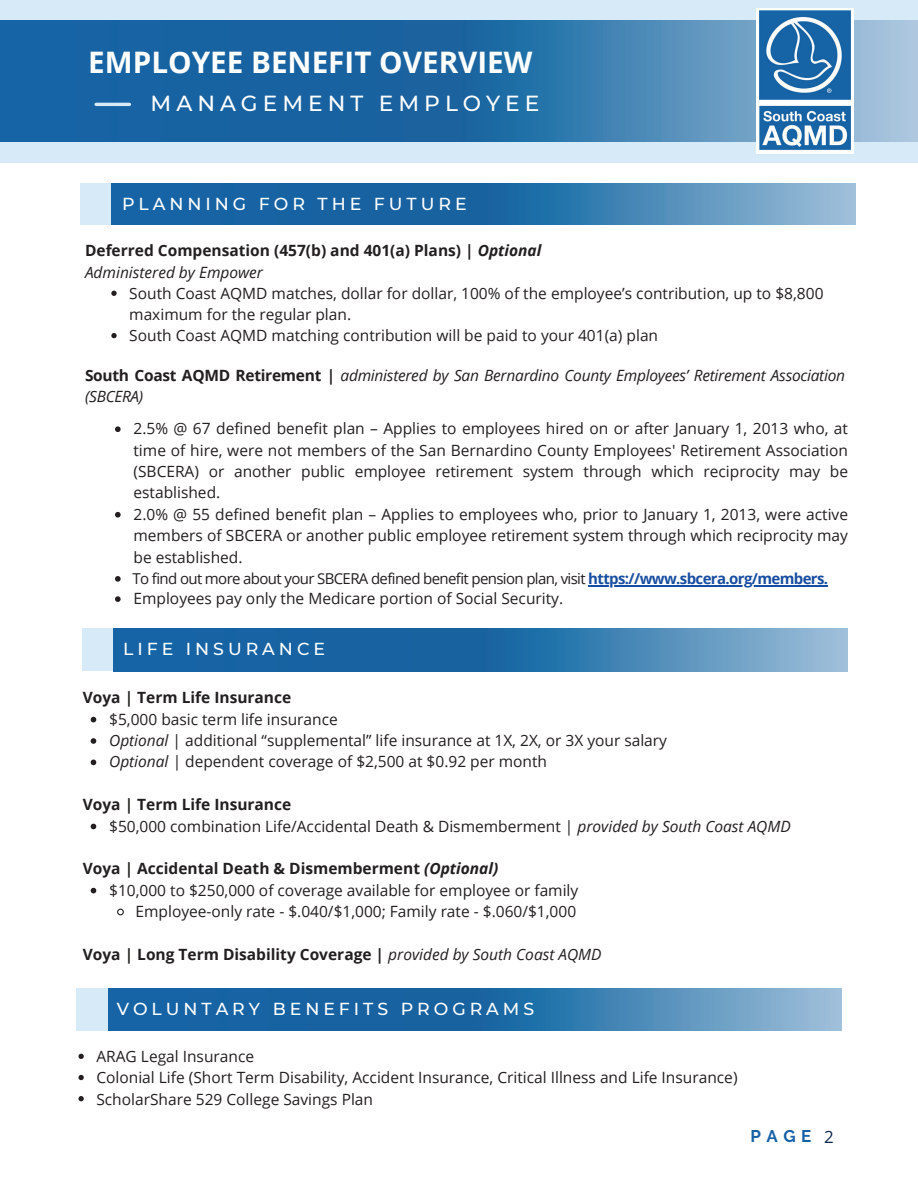
<style>
.page{position:relative;width:918px;height:1188px;background:#fff}
.page>*{position:absolute;margin:0;border:0;box-sizing:border-box;transform-origin:0 0}
.t1{font:700 29.7px "Open Sans";color:#fff}
.t2{font:500 21.75px "Montserrat";letter-spacing:.23em;color:#fff}
.t3{font:500 17.4px "Montserrat";letter-spacing:.23em;color:#fff}
.t4{font:700 16.95px "Raleway";color:#1861a7}
.t5{font:16.95px "Open Sans";color:#0d284a}
.t6{font:15.45px/21.3px "Open Sans";color:#231f20}
.t7{font:700 15.45px/21.3px "Open Sans";color:#231f20}
.t8{font:italic 15.45px/21.1px "Open Sans";letter-spacing:-.02em;color:#231f20}
.t9{font:15px "Open Sans";letter-spacing:-.04em;color:#231f20}
.s1{font-style:italic}
.s2{font-weight:400;font-style:italic}
.s3{font-weight:700;font-style:normal}
.s4{font-weight:700;color:#184ea1}
.s5{font-weight:700}
</style>
<div class="page">
<div style="left:0;top:0;width:918px;height:162px;background:#d6eaf8"></div>
<svg style="left:0;top:20px;width:918px;height:122px;background:#3175ac"></svg>
<img style="left:756px;top:8px;width:97px;height:145px">
<hr style="left:96px;top:103px;width:33px;height:3px;background:#d6eaf8">
<div style="left:83px;top:628px;width:31px;height:43px;background:#d6eaf8"></div>
<svg style="left:114px;top:628px;width:734px;height:43px;background:#3679af"></svg>
<svg style="left:91px;top:717px;width:5px;height:5px"></svg>
<svg style="left:91px;top:738px;width:5px;height:6px"></svg>
<svg style="left:91px;top:760px;width:5px;height:5px"></svg>
<svg style="left:91px;top:824px;width:5px;height:5px"></svg>
<svg style="left:91px;top:888px;width:5px;height:5px"></svg>
<svg style="left:117px;top:908px;width:7px;height:8px"></svg>
<svg style="left:78px;top:1054px;width:6px;height:5px"></svg>
<svg style="left:78px;top:1075px;width:6px;height:5px"></svg>
<svg style="left:78px;top:1096px;width:6px;height:5px"></svg>
<svg style="left:108px;top:988px;width:734px;height:43px;background:#3679af"></svg>
<div style="left:76px;top:988px;width:31px;height:43px;background:#d6eaf8"></div>
<div style="left:81px;top:184px;width:30px;height:41px;background:#d6eaf8"></div>
<svg style="left:111px;top:183px;width:745px;height:42px;background:#3679af"></svg>
<svg style="left:111px;top:291px;width:6px;height:5px"></svg>
<svg style="left:111px;top:333px;width:6px;height:5px"></svg>
<svg style="left:115px;top:426px;width:6px;height:6px"></svg>
<svg style="left:115px;top:512px;width:6px;height:6px"></svg>
<svg style="left:115px;top:576px;width:6px;height:6px"></svg>
<hr style="left:588px;top:585px;width:240px;height:1px;background:#184ea1">
<svg style="left:115px;top:596px;width:6px;height:6px"></svg>
<h1 class="t1" style="left:88px;top:41px;width:446px">EMPLOYEE BENEFIT OVERVIEW</h1>
<h2 class="t2" style="left:151px;top:90px;width:390px">MANAGEMENT EMPLOYEE</h2>
<p class="t3" style="left:122px;top:193px;width:346px">PLANNING FOR THE FUTURE</p>
<p class="t7" style="left:85px;top:240px;width:458px">Deferred Compensation (457(b) and 401(a) Plans) | <span class="s1">Optional<br></span><span class="s2">Administered by Empower</span></p>
<p class="t6" style="left:129px;top:283px;width:696px">South Coast AQMD matches, dollar for dollar, 100% of the employee’s contribution, up to $8,800 maximum for the regular plan.<br>South Coast AQMD matching contribution will be paid to your 401(a) plan</p>
<p class="t8" style="left:85px;top:364px;width:762px"><span class="s3">South Coast AQMD Retirement |</span> administered by San Bernardino County Employees’ Retirement Association (SBCERA)</p>
<p class="t6" style="left:134px;top:418px;width:716px">2.5% @ 67 defined benefit plan – Applies to employees hired on or after January 1, 2013 who, at time of hire, were not members of the San Bernardino County Employees' Retirement Association (SBCERA) or another public employee retirement system through which reciprocity may be established.<br>2.0% @ 55 defined benefit plan – Applies to employees who, prior to January 1, 2013, were active members of SBCERA or another public employee retirement system through which reciprocity may be established.</p>
<p class="t9" style="left:133px;top:568px;width:697px">To find out more about your SBCERA defined benefit pension plan, visit <span class="s4">https://www.sbcera.org/members.</span></p>
<p class="t6" style="left:134px;top:588px;width:431px">Employees pay only the Medicare portion of Social Security.</p>
<p class="t3" style="left:123px;top:638px;width:203px">LIFE INSURANCE</p>
<p class="t7" style="left:83px;top:687px;width:210px">Voya | Term Life Insurance</p>
<p class="t6" style="left:109px;top:708px;width:559px">$5,000 basic term life insurance<br><span class="s1">Optional</span> | additional “supplemental” life insurance at 1X, 2X, or 3X your salary<br><span class="s1">Optional |</span> dependent coverage of $2,500 at $0.92 per month</p>
<p class="t6" style="left:109px;top:793px;width:683px;text-indent:-26px"><span class="s5">Voya | Term Life Insurance<br></span>$50,000 combination Life/Accidental Death &amp; Dismemberment | <span class="s1">provided by South Coast AQMD</span></p>
<p class="t7" style="left:83px;top:858px;width:417px">Voya | Accidental Death &amp; Dismemberment <span class="s1">(Optional)</span></p>
<p class="t6" style="left:109px;top:879px;width:471px">$10,000 to $250,000 of coverage available for employee or family</p>
<p class="t6" style="left:136px;top:900px;width:442px">Employee-only rate - $.040/$1,000; Family rate - $.060/$1,000</p>
<p class="t7" style="left:83px;top:943px;width:520px">Voya | Long Term Disability Coverage | <span class="s2">provided by South Coast AQMD</span></p>
<p class="t3" style="left:117px;top:998px;width:419px">VOLUNTARY BENEFITS PROGRAMS</p>
<p class="t6" style="left:96px;top:1046px;width:643px">ARAG Legal Insurance<br>Colonial Life (Short Term Disability, Accident Insurance, Critical Illness and Life Insurance)<br>ScholarShare 529 College Savings Plan</p>
<p class="t4" style="left:751px;top:1126px;width:62px">PAGE</p>
<p class="t5" style="left:824px;top:1125px;width:11px">2</p>
</div>
